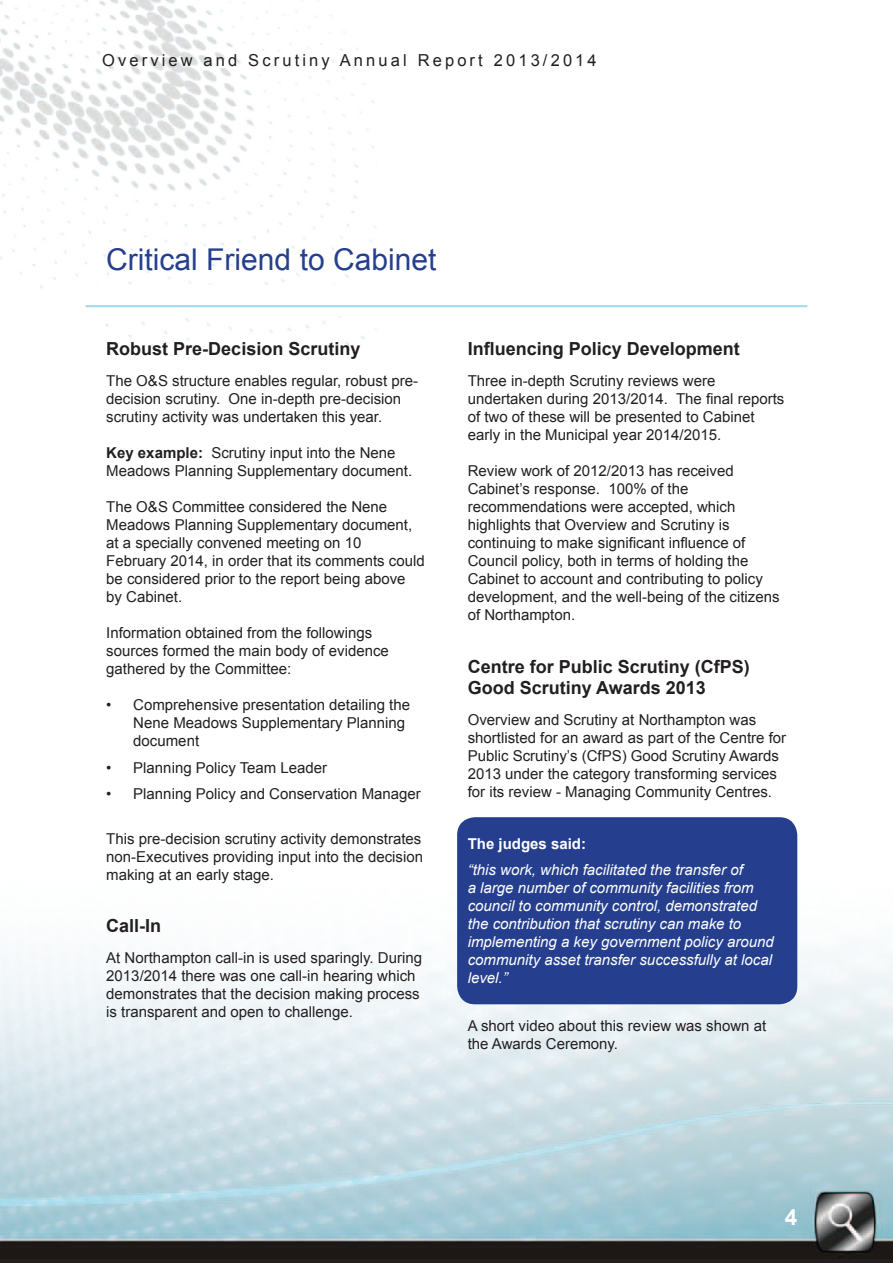
<style>
.page{position:relative;width:893px;height:1263px;background:#fff}
.page>*{position:absolute;margin:0;border:0;box-sizing:border-box;transform-origin:0 0}
.t1{font:30px "Arial";color:#253f8e}
.t2{font:700 22.5px "Arial";color:#fff}
.t3{font:700 18px/21.6px "Arial";color:#231f20}
.t4{font:16.5px "Arial";letter-spacing:.19em;color:#231f20}
.t5{font:15px/18px "Arial";color:#231f20}
.t6{font:italic 15px/18px "Arial";color:#fff}
.t7{font:700 15px "Arial";color:#fff}
.s1{font-weight:700}
</style>
<div class="page">
<img style="left:0;top:0;width:893px;height:1260px">
<hr style="left:0;top:1260px;width:893px;height:3px;background:#231f20">
<hr style="left:86px;top:305px;width:721px;height:2px;background:#a6dcec">
<div style="left:457px;top:817px;width:340px;height:187px;background:#253f8e;border-radius:18px"></div>
<p class="t4" style="left:102px;top:49px;width:496px">Overview and Scrutiny Annual Report 2013/2014</p>
<p class="t1" style="left:106px;top:239px;width:332px">Critical Friend to Cabinet</p>
<p class="t3" style="left:106px;top:339px;width:256px">Robust Pre-Decision Scrutiny</p>
<p class="t5" style="left:106px;top:372px;width:313px">The O&amp;S structure enables regular, robust pre&shy;decision scrutiny. One in-depth pre-decision scrutiny activity was undertaken this year.</p>
<p class="t5" style="left:106px;top:444px;width:307px"><span class="s1">Key example:</span> Scrutiny input into the Nene<br>Meadows Planning Supplementary document.</p>
<p class="t5" style="left:106px;top:498px;width:320px">The O&amp;S Committee considered the Nene Meadows Planning Supplementary document, at a specially convened meeting on 10<br>February 2014, in order that its comments could be considered prior to the report being above by Cabinet.</p>
<p class="t5" style="left:106px;top:624px;width:284px">Information obtained from the followings sources formed the main body of evidence gathered by the Committee:</p>
<p class="t5" style="left:133px;top:696px;width:278px;text-indent:-27px">• Comprehensive presentation detailing the<br>Nene Meadows Supplementary Planning document</p>
<p class="t5" style="left:106px;top:759px;width:222px">• Planning Policy Team Leader</p>
<p class="t5" style="left:106px;top:785px;width:316px">• Planning Policy and Conservation Manager</p>
<p class="t5" style="left:106px;top:830px;width:318px;text-align:justify">This pre-decision scrutiny activity demonstrates non-Executives providing input into the decision making at an early stage.</p>
<p class="t3" style="left:106px;top:915px;width:57px">Call-In</p>
<p class="t5" style="left:106px;top:949px;width:317px">At Northampton call-in is used sparingly. During 2013/2014 there was one call-in hearing which demonstrates that the decision making process is transparent and open to challenge.</p>
<p class="t3" style="left:468px;top:339px;width:274px">Influencing Policy Development</p>
<p class="t5" style="left:468px;top:372px;width:318px">Three in-depth Scrutiny reviews were undertaken during 2013/2014. The final reports of two of these will be presented to Cabinet early in the Municipal year 2014/2015.</p>
<p class="t5" style="left:468px;top:462px;width:313px">Review work of 2012/2013 has received Cabinet’s response. 100% of the recommendations were accepted, which highlights that Overview and Scrutiny is continuing to make significant influence of Council policy, both in terms of holding the Cabinet to account and contributing to policy development, and the well-being of the citizens of Northampton.</p>
<p class="t3" style="left:468px;top:656px;width:284px">Centre for Public Scrutiny (CfPS)<br>Good Scrutiny Awards 2013</p>
<p class="t5" style="left:468px;top:711px;width:320px">Overview and Scrutiny at Northampton was shortlisted for an award as part of the Centre for Public Scrutiny’s (CfPS) Good Scrutiny Awards 2013 under the category transforming services for its review - Managing Community Centres.</p>
<p class="t7" style="left:468px;top:834px;width:120px">The judges said:</p>
<p class="t6" style="left:468px;top:861px;width:307px">“this work, which facilitated the transfer of<br>a large number of community facilities from council to community control, demonstrated the contribution that scrutiny can make to implementing a key government policy around community asset transfer successfully at local level.”</p>
<p class="t5" style="left:468px;top:1017px;width:300px">A short video about this review was shown at the Awards Ceremony.</p>
<h2 class="t2" style="left:785px;top:1202px;width:14px">4</h2>
</div>
